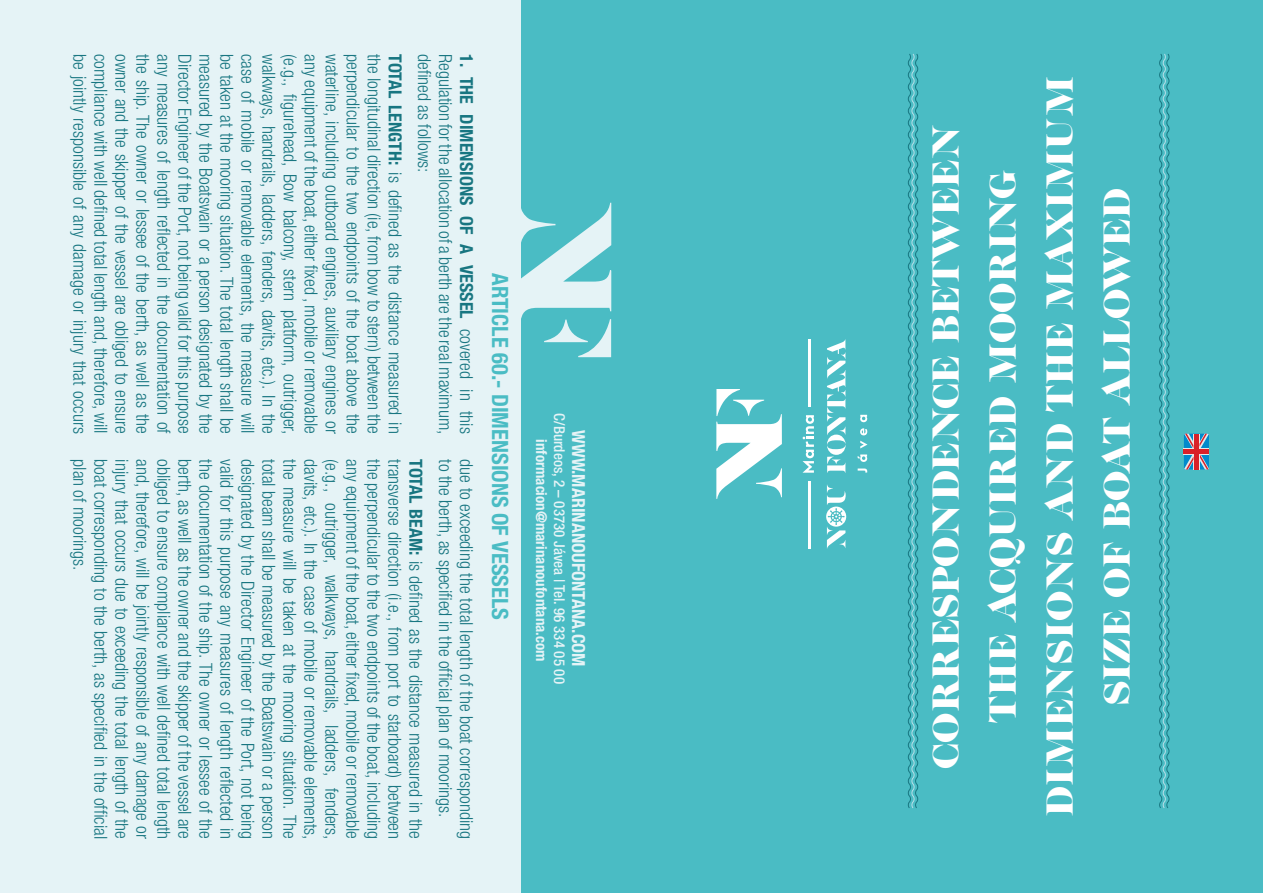
<style>
.page{position:relative;width:1263px;height:893px;background:#fff}
.page>*{position:absolute;margin:0;border:0;box-sizing:border-box;transform-origin:0 0}
.t1{font:39px/57px "Caslon Graphique EF";color:#fff;text-align:center}
.t2{font:700 condensed 22.5px "Helvetica Neue LT Std";color:#4abcc4}
.t3{font:300 condensed 18px "Helvetica Neue LT Std";color:#187681}
.t4{font:700 condensed 18px "Helvetica Neue LT Std";color:#187681}
.t5{font:700 condensed 18px "Helvetica Neue LT Std";color:#e5f3f6}
.t6{font:500 condensed 15px "Helvetica Neue LT Std";color:#e5f3f6}
.t7{font:700 condensed 15px "Helvetica Neue LT Std";color:#e5f3f6}
.s1{font-weight:700}
.s2{font-weight:300}
</style>
<div class="page">
<div style="left:520px;top:0;width:743px;height:893px;background:#4abcc4"></div>
<div style="left:0;top:0;width:520px;height:893px;background:#e5f3f6"></div>
<svg style="left:520px;top:203px;width:91px;height:154px"></svg>
<svg style="left:908px;top:54px;width:11px;height:754px"></svg>
<svg style="left:1159px;top:54px;width:11px;height:754px"></svg>
<svg style="left:716px;top:389px;width:66px;height:110px"></svg>
<svg style="left:858px;top:468px;width:9px;height:5px"></svg>
<svg style="left:858px;top:454px;width:9px;height:8px"></svg>
<svg style="left:860px;top:441px;width:7px;height:7px"></svg>
<svg style="left:860px;top:428px;width:7px;height:7px"></svg>
<svg style="left:860px;top:415px;width:7px;height:7px"></svg>
<svg style="left:827px;top:339px;width:19px;height:134px"></svg>
<svg style="left:802px;top:415px;width:12px;height:58px"></svg>
<hr style="left:809px;top:481px;width:2px;height:68px;background:#fff">
<hr style="left:809px;top:339px;width:2px;height:67px;background:#fff">
<svg style="left:826px;top:485px;width:20px;height:64px"></svg>
<svg style="left:1184px;top:434px;width:25px;height:35px"></svg>
<div style="left:1184px;top:449px;width:25px;height:5px;background:#d92129"></div>
<div style="left:1194px;top:434px;width:5px;height:35px;background:#d92129"></div>
<p class="t3" style="left:90px;top:54px;width:381px;rotate:90deg">be jointly responsible of any damage or injury that occurs</p>
<p class="t3" style="left:111px;top:54px;width:381px;rotate:90deg">compliance with well defined total length and, therefore, will</p>
<p class="t3" style="left:132px;top:54px;width:381px;rotate:90deg">owner and the skipper of the vessel are obliged to ensure</p>
<p class="t3" style="left:153px;top:54px;width:381px;rotate:90deg">the ship. The owner or lessee of the berth, as well as the</p>
<p class="t3" style="left:174px;top:54px;width:381px;rotate:90deg">any measures of length reflected in the documentation of</p>
<p class="t3" style="left:195px;top:54px;width:381px;rotate:90deg">Director Engineer of the Port, not being valid for this purpose</p>
<p class="t3" style="left:216px;top:54px;width:381px;rotate:90deg">measured by the Boatswain or a person designated by the</p>
<p class="t3" style="left:237px;top:54px;width:381px;rotate:90deg">be taken at the mooring situation. The total length shall be</p>
<p class="t3" style="left:258px;top:54px;width:381px;rotate:90deg">case of mobile or removable elements, the measure will</p>
<p class="t3" style="left:279px;top:54px;width:381px;rotate:90deg">walkways, handrails, ladders, fenders, davits, etc.). In the</p>
<p class="t3" style="left:300px;top:54px;width:382px;rotate:90deg">(e.g., figurehead, Bow balcony, stern platform, outrigger,</p>
<p class="t3" style="left:321px;top:54px;width:381px;rotate:90deg">any equipment of the boat, either fixed , mobile or removable</p>
<p class="t3" style="left:342px;top:54px;width:381px;rotate:90deg">waterline, including outboard engines, auxiliary engines or</p>
<p class="t3" style="left:363px;top:54px;width:381px;rotate:90deg">perpendicular to the two endpoints of the boat above the</p>
<p class="t3" style="left:384px;top:54px;width:381px;rotate:90deg">the longitudinal direction (ie, from bow to stern) between the</p>
<p class="t3" style="left:405px;top:54px;width:381px;rotate:90deg"><span class="s1">TOTAL LENGTH:</span> is defined as the distance measured in</p>
<p class="t3" style="left:435px;top:54px;width:120px;rotate:90deg">defined as follows:</p>
<p class="t3" style="left:456px;top:54px;width:382px;rotate:90deg">Regulation for the allocation of a berth are the real maximum,</p>
<p class="t4" style="left:477px;top:54px;width:381px;rotate:90deg">1. THE DIMENSIONS OF A VESSEL <span class="s2">covered in this</span></p>
<p class="t3" style="left:90px;top:459px;width:112px;rotate:90deg">plan of moorings.</p>
<p class="t3" style="left:111px;top:459px;width:381px;rotate:90deg">boat corresponding to the berth, as specified in the official</p>
<p class="t3" style="left:132px;top:459px;width:381px;rotate:90deg">injury that occurs due to exceeding the total length of the</p>
<p class="t3" style="left:153px;top:459px;width:381px;rotate:90deg">and, therefore, will be jointly responsible of any damage or</p>
<p class="t3" style="left:174px;top:459px;width:381px;rotate:90deg">obliged to ensure compliance with well defined total length</p>
<p class="t3" style="left:195px;top:459px;width:381px;rotate:90deg">berth, as well as the owner and the skipper of the vessel are</p>
<p class="t3" style="left:216px;top:459px;width:381px;rotate:90deg">the documentation of the ship. The owner or lessee of the</p>
<p class="t3" style="left:237px;top:459px;width:381px;rotate:90deg">valid for this purpose any measures of length reflected in</p>
<p class="t3" style="left:258px;top:459px;width:381px;rotate:90deg">designated by the Director Engineer of the Port, not being</p>
<p class="t3" style="left:279px;top:459px;width:381px;rotate:90deg">total beam shall be measured by the Boatswain or a person</p>
<p class="t3" style="left:300px;top:459px;width:381px;rotate:90deg">the measure will be taken at the mooring situation. The</p>
<p class="t3" style="left:321px;top:459px;width:382px;rotate:90deg">davits, etc.). In the case of mobile or removable elements,</p>
<p class="t3" style="left:342px;top:459px;width:382px;rotate:90deg">(e.g., outrigger, walkways, handrails, ladders, fenders,</p>
<p class="t3" style="left:363px;top:459px;width:381px;rotate:90deg">any equipment of the boat, either fixed, mobile or removable</p>
<p class="t3" style="left:384px;top:459px;width:381px;rotate:90deg">the perpendicular to the two endpoints of the boat, including</p>
<p class="t3" style="left:405px;top:459px;width:381px;rotate:90deg">transverse direction (i.e., from port to starboard) between</p>
<p class="t3" style="left:426px;top:459px;width:381px;rotate:90deg"><span class="s1">TOTAL BEAM:</span> is defined as the distance measured in the</p>
<p class="t3" style="left:456px;top:459px;width:360px;rotate:90deg">to the berth, as specified in the official plan of moorings.</p>
<p class="t3" style="left:477px;top:459px;width:381px;rotate:90deg">due to exceeding the total length of the boat corresponding</p>
<p class="t2" style="left:514px;top:273px;width:348px;rotate:90deg">ARTICLE 60.- DIMENSIONS OF VESSELS</p>
<p class="t6" style="left:568px;top:413px;width:272px;rotate:90deg">C/Burdeos, 2 – 03730 Jávea | Tel. 96 334 05 00</p>
<p class="t5" style="left:589px;top:430px;width:238px;rotate:90deg">WWW.MARINANOUFONTANA.COM</p>
<p class="t7" style="left:550px;top:439px;width:224px;rotate:90deg">informacion@marinanoufontana.com</p>
<h1 class="t1" style="left:918px;top:817px;width:742px;rotate:-90deg">CORRESPONDENCE BETWEEN<br>THE ACQUIRED MOORING<br>DIMENSIONS AND THE MAXIMUM<br>SIZE OF BOAT ALLOWED</h1>
</div>
